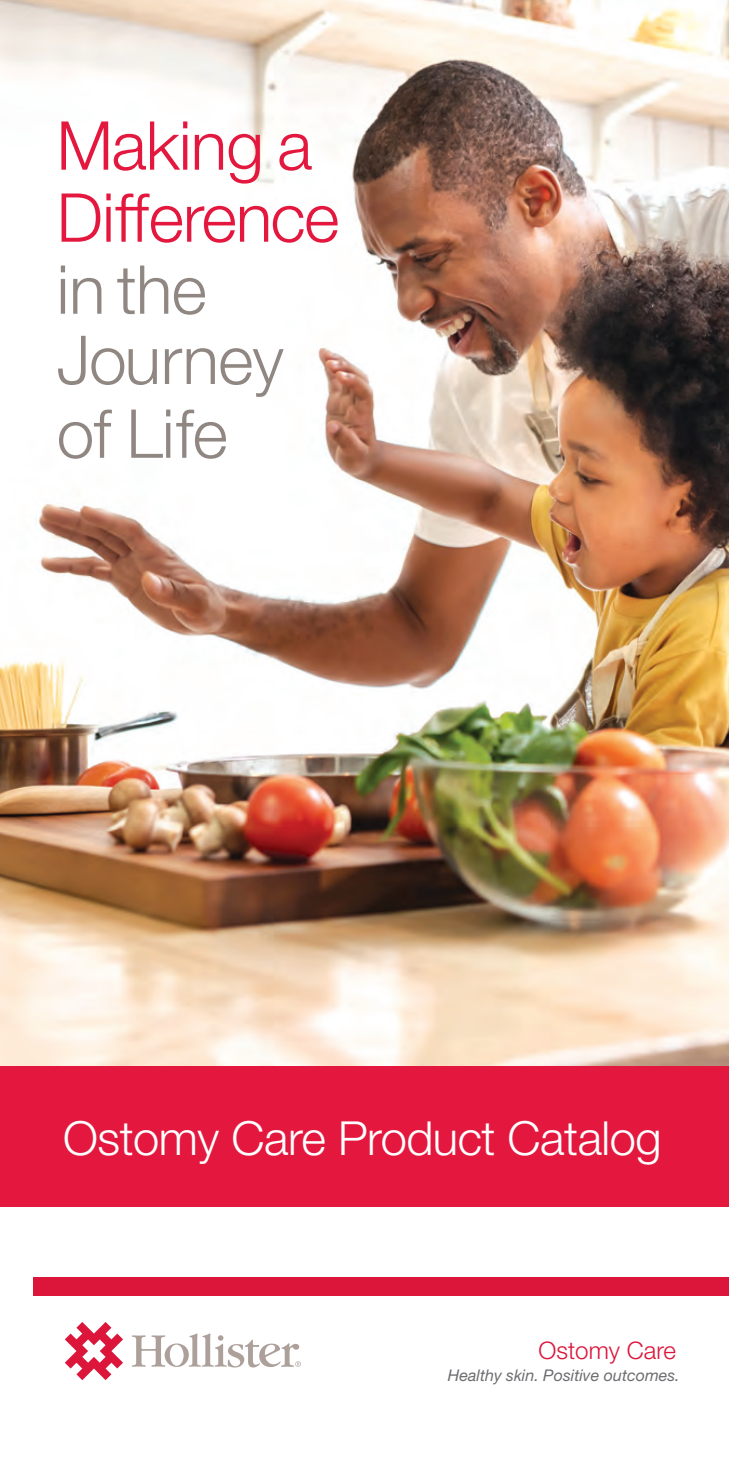
<style>
.page{position:relative;width:729px;height:1458px;background:#fff}
.page>*{position:absolute;margin:0;border:0;box-sizing:border-box;transform-origin:0 0}
.voice_body1{font:300 67.5px/72px "Helvetica Neue LT Std";letter-spacing:-.01em;color:#908782}
.voice_body1-2{font:300 67.5px/72px "Helvetica Neue LT Std";letter-spacing:-.01em;color:#e4183e}
.t1{font:300 47.02px "Helvetica Neue LT Std";letter-spacing:-.01em;color:#fff}
.t2{font:300 24.07px "Helvetica Neue LT Std";color:#dc153b}
.t3{font:italic 16.2px "Helvetica Neue LT Std";color:#6c6d70}
</style>
<div class="page">
<img style="left:0;top:0;width:729px;height:1066px">
<svg style="left:65px;top:1322px;width:58px;height:58px"></svg>
<svg style="left:132px;top:1333px;width:169px;height:35px"></svg>
<div style="left:33px;top:1277px;width:696px;height:19px;background:#dc153b"></div>
<div style="left:0;top:1066px;width:729px;height:141px;background:#e4183e"></div>
<p class="voice_body1-2" style="left:57px;top:108px;width:284px">Making a<br>Difference</p>
<p class="voice_body1" style="left:57px;top:252px;width:229px">in the<br>Journey of Life</p>
<p class="t1" style="left:63px;top:1109px;width:600px">Ostomy Care Product Catalog</p>
<p class="t2" style="left:539px;top:1336px;width:139px">Ostomy Care</p>
<p class="t3" style="left:448px;top:1365px;width:233px">Healthy skin. Positive outcomes.</p>
</div>
